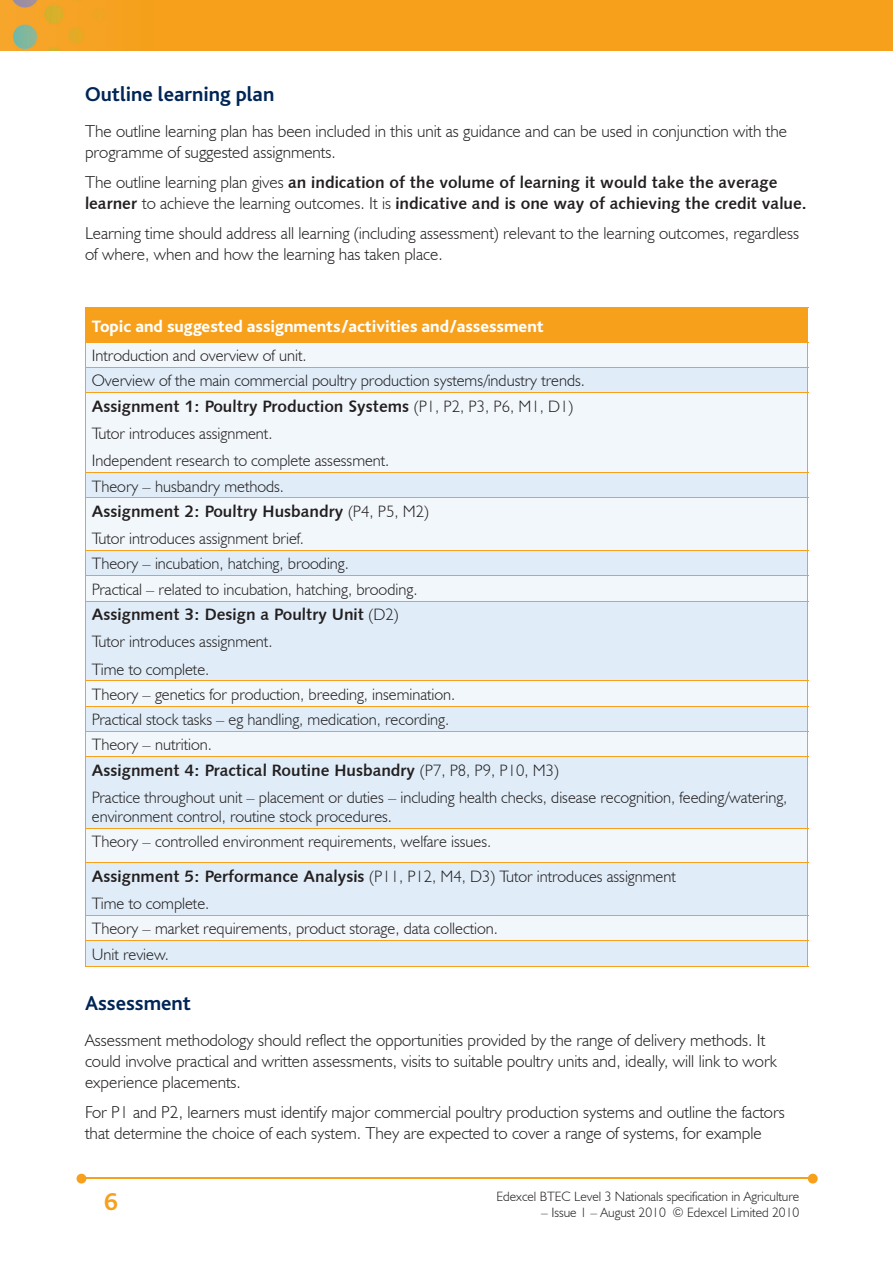
<style>
.page{position:relative;width:893px;height:1263px;background:#fff}
.page>*{position:absolute;margin:0;border:0;box-sizing:border-box;transform-origin:0 0}
.t1{font:700 25.5px "Bliss";color:#f6a01b}
.t2{font:700 21px "Bliss";color:#002556}
.t3{font:300 17.25px/21px "Humanist 521 BT";color:#231f20}
.t4{font:800 17.25px "Bliss";color:#fff}
.t5{font:300 16.5px/25.3px "Humanist 521 BT";color:#231f20}
.t6{font:16.5px/21px "Humanist 531 BT Bold A";color:#231f20}
.t7{font:300 13.5px "Humanist 521 BT";color:#231f20}
.s1{font-family:"Humanist 521 BT";font-weight:300;font-size:17.25px}
.s2{font-family:"Humanist 521 BT";font-weight:300}
.s3{font-family:"Humanist 531 BT Bold A";font-weight:400}
</style>
<div class="page">
<img style="left:0;top:0;width:893px;height:51px">
<hr style="left:82px;top:1178px;width:728px;height:1px;background:#f6a01b">
<svg style="left:808px;top:1174px;width:10px;height:9px"></svg>
<svg style="left:77px;top:1174px;width:9px;height:9px"></svg>
<div style="left:85px;top:308px;width:723px;height:34px;background:#f6a01b"></div>
<div style="left:86px;top:343px;width:721px;height:24px;background:#f2f7fb"></div>
<svg style="left:86px;top:368px;width:721px;height:598px;fill:#e0edf8"></svg>
<hr style="left:85px;top:307px;width:723px;height:1px;background:#f6a01b">
<hr style="left:85px;top:342px;width:723px;height:1px;background:#f6a01b">
<svg style="left:85px;top:343px;width:1px;height:49px"></svg>
<svg style="left:807px;top:343px;width:1px;height:49px"></svg>
<hr style="left:85px;top:367px;width:723px;height:1px;background:#f6a01b">
<hr style="left:85px;top:393px;width:1px;height:79px;background:#f6a01b">
<hr style="left:807px;top:393px;width:1px;height:79px;background:#f6a01b">
<hr style="left:85px;top:392px;width:723px;height:1px;background:#f6a01b">
<svg style="left:85px;top:473px;width:1px;height:25px"></svg>
<svg style="left:807px;top:473px;width:1px;height:25px"></svg>
<hr style="left:85px;top:472px;width:723px;height:1px;background:#f6a01b">
<hr style="left:85px;top:498px;width:1px;height:52px;background:#f6a01b">
<hr style="left:807px;top:498px;width:1px;height:52px;background:#f6a01b">
<hr style="left:85px;top:498px;width:723px;height:1px;background:#f6a01b">
<hr style="left:85px;top:550px;width:723px;height:1px;background:#f6a01b">
<svg style="left:85px;top:551px;width:1px;height:50px"></svg>
<svg style="left:807px;top:551px;width:1px;height:50px"></svg>
<hr style="left:85px;top:575px;width:723px;height:1px;background:#f6a01b">
<hr style="left:85px;top:601px;width:1px;height:79px;background:#f6a01b">
<hr style="left:807px;top:601px;width:1px;height:79px;background:#f6a01b">
<hr style="left:85px;top:601px;width:723px;height:1px;background:#f6a01b">
<hr style="left:85px;top:680px;width:723px;height:1px;background:#f6a01b">
<hr style="left:85px;top:706px;width:723px;height:1px;background:#f6a01b">
<svg style="left:85px;top:681px;width:1px;height:75px"></svg>
<svg style="left:807px;top:681px;width:1px;height:75px"></svg>
<hr style="left:85px;top:731px;width:723px;height:1px;background:#f6a01b">
<hr style="left:85px;top:757px;width:1px;height:71px;background:#f6a01b">
<hr style="left:807px;top:757px;width:1px;height:71px;background:#f6a01b">
<hr style="left:85px;top:756px;width:723px;height:1px;background:#f6a01b">
<hr style="left:85px;top:828px;width:1px;height:34px;background:#f6a01b">
<hr style="left:807px;top:828px;width:1px;height:34px;background:#f6a01b">
<hr style="left:85px;top:828px;width:723px;height:1px;background:#f6a01b">
<hr style="left:85px;top:863px;width:1px;height:52px;background:#f6a01b">
<hr style="left:807px;top:863px;width:1px;height:52px;background:#f6a01b">
<hr style="left:85px;top:862px;width:723px;height:1px;background:#f6a01b">
<hr style="left:85px;top:915px;width:723px;height:1px;background:#f6a01b">
<hr style="left:85px;top:966px;width:723px;height:1px;background:#f6a01b">
<svg style="left:85px;top:916px;width:1px;height:50px"></svg>
<svg style="left:807px;top:916px;width:1px;height:50px"></svg>
<hr style="left:85px;top:940px;width:723px;height:1px;background:#f6a01b">
<p class="t2" style="left:85px;top:83px;width:191px">Outline learning plan</p>
<p class="t3" style="left:85px;top:120px;width:704px">The outline learning plan has been included in this unit as guidance and can be used in conjunction with the programme of suggested assignments.</p>
<p class="t6" style="left:85px;top:172px;width:723px"><span class="s1">The outline learning plan gives</span> an indication of the volume of learning it would take the average learner <span class="s1">to achieve the learning outcomes. It is</span> indicative and is one way of achieving the credit value.</p>
<p class="t3" style="left:85px;top:222px;width:716px">Learning time should address all learning (including assessment) relevant to the learning outcomes, regardless of where, when and how the learning has taken place.</p>
<p class="t4" style="left:92px;top:317px;width:453px">Topic and suggested assignments/activities and/assessment</p>
<p class="t5" style="left:92px;top:343px;width:495px">Introduction and overview of unit.<br>Overview of the main commercial poultry production systems/industry trends.</p>
<p class="t6" style="left:92px;top:395px;width:483px">Assignment 1: Poultry Production Systems <span class="s2">(P1, P2, P3, P6, M1, D1)</span></p>
<p class="t5" style="left:92px;top:419px;width:299px;line-height:27.3px">Tutor introduces assignment.<br>Independent research to complete assessment.</p>
<p class="t5" style="left:92px;top:473px;width:194px">Theory – husbandry methods.</p>
<p class="t6" style="left:92px;top:500px;width:338px">Assignment 2: Poultry Husbandry <span class="s2">(P4, P5, M2)</span></p>
<p class="t5" style="left:92px;top:525px;width:327px">Tutor introduces assignment brief.<br>Theory – incubation, hatching, brooding.<br>Practical – related to incubation, hatching, brooding.</p>
<p class="t6" style="left:92px;top:604px;width:308px">Assignment 3: Design a Poultry Unit <span class="s2">(D2)</span></p>
<p class="t5" style="left:92px;top:628px;width:182px;line-height:27.3px">Tutor introduces assignment.<br>Time to complete.</p>
<p class="t5" style="left:92px;top:681px;width:365px">Theory – genetics for production, breeding, insemination.<br>Practical stock tasks – eg handling, medication, recording.<br>Theory – nutrition.</p>
<p class="t6" style="left:92px;top:759px;width:468px">Assignment 4: Practical Routine Husbandry <span class="s2">(P7, P8, P9, P10, M3)</span></p>
<p class="t5" style="left:92px;top:788px;width:697px;line-height:18.8px">Practice throughout unit – placement or duties – including health checks, disease recognition, feeding/watering, environment control, routine stock procedures.</p>
<p class="t5" style="left:92px;top:824px;width:586px;line-height:34.8px">Theory – controlled environment requirements, welfare issues.<br><span class="s3">Assignment 5: Performance Analysis</span> (P11, P12, M4, D3) Tutor introduces assignment</p>
<p class="t5" style="left:92px;top:890px;width:408px">Time to complete.<br>Theory – market requirements, product storage, data collection.<br>Unit review.</p>
<p class="t2" style="left:85px;top:992px;width:108px">Assessment</p>
<p class="t3" style="left:85px;top:1030px;width:693px">Assessment methodology should reflect the opportunities provided by the range of delivery methods. It could involve practical and written assessments, visits to suitable poultry units and, ideally, will link to work experience placements.</p>
<p class="t3" style="left:85px;top:1102px;width:701px">For P1 and P2, learners must identify major commercial poultry production systems and outline the factors that determine the choice of each system. They are expected to cover a range of systems, for example</p>
<h1 class="t1" style="left:104px;top:1189px;width:15px">6</h1>
<p class="t7" style="left:497px;top:1188px;width:304px">Edexcel BTEC Level 3 Nationals specification in Agriculture</p>
<p class="t7" style="left:541px;top:1204px;width:260px">– Issue 1 – August 2010 © Edexcel Limited 2010</p>
</div>
